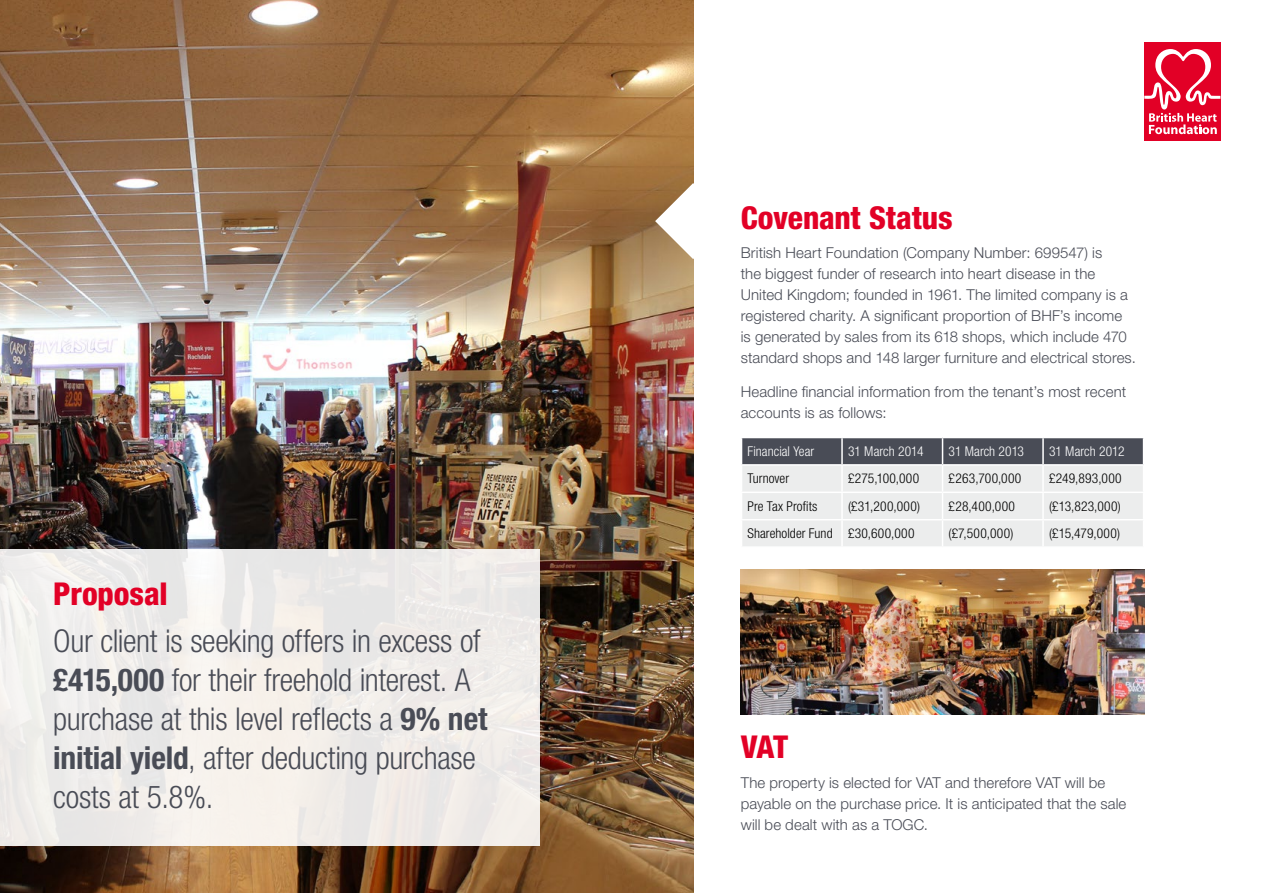
<style>
.page{position:relative;width:1263px;height:893px;background:#fff}
.page>*{position:absolute;margin:0;border:0;box-sizing:border-box;transform-origin:0 0}
.t1{font:300 condensed 31.5px/39px "Helvetica Neue LT Std";letter-spacing:-.01em;color:#494c56}
.t2{font:800 condensed 31.5px "Helvetica Neue LT Std";letter-spacing:-.005em;color:#e20026}
.t3{font:300 15px/21px "Helvetica Neue LT Std";letter-spacing:.005em;color:#494c56}
.t4{font:300 condensed 13.5px "Helvetica Neue LT Std";letter-spacing:.01em;color:#000}
.t5{font:300 condensed 13.5px "Helvetica Neue LT Std";letter-spacing:.005em;color:#fff}
.s1{font-weight:700}
</style>
<div class="page">
<div style="left:1144px;top:43px;width:76px;height:98px;background:#e20026"></div>
<svg style="left:1144px;top:49px;width:76px;height:85px"></svg>
<img style="left:0;top:0;width:693px;height:893px">
<div style="left:0;top:549px;width:540px;height:296px;background:#f0ede9"></div>
<svg style="left:741px;top:437px;width:403px;height:109px;background:#c6c7ca"></svg>
<hr style="left:741px;top:464px;width:101px;height:2px;background:#fff">
<hr style="left:842px;top:464px;width:100px;height:2px;background:#fff">
<hr style="left:942px;top:464px;width:101px;height:2px;background:#fff">
<hr style="left:1043px;top:464px;width:101px;height:2px;background:#fff">
<svg style="left:655px;top:183px;width:39px;height:76px"></svg>
<img style="left:741px;top:570px;width:403px;height:144px">
<h1 class="t2" style="left:53px;top:574px;width:116px">Proposal</h1>
<h1 class="t1" style="left:53px;top:622px;width:436px">Our client is seeking offers in excess of <span class="s1">£415,000</span> for their freehold interest. A purchase at this level reflects a <span class="s1">9% net initial yield</span>, after deducting purchase costs at 5.8%.</h1>
<h1 class="t2" style="left:741px;top:198px;width:213px">Covenant Status</h1>
<p class="t3" style="left:741px;top:242px;width:397px">British Heart Foundation (Company Number: 699547) is<br>the biggest funder of research into heart disease in the United Kingdom; founded in 1961. The limited company is a registered charity. A significant proportion of BHF’s income is generated by sales from its 618 shops, which include 470 standard shops and 148 larger furniture and electrical stores.</p>
<p class="t3" style="left:741px;top:381px;width:387px">Headline financial information from the tenant’s most recent accounts is as follows:</p>
<p class="t5" style="left:747px;top:443px;width:68px">Financial Year</p>
<p class="t5" style="left:848px;top:443px;width:77px">31 March 2014</p>
<p class="t5" style="left:948px;top:443px;width:77px">31 March 2013</p>
<p class="t5" style="left:1049px;top:443px;width:77px">31 March 2012</p>
<p class="t4" style="left:747px;top:471px;width:43px">Turnover</p>
<p class="t4" style="left:848px;top:471px;width:73px">£275,100,000</p>
<p class="t4" style="left:948px;top:471px;width:74px">£263,700,000</p>
<p class="t4" style="left:1049px;top:471px;width:74px">£249,893,000</p>
<p class="t4" style="left:747px;top:498px;width:72px">Pre Tax Profits</p>
<p class="t4" style="left:848px;top:498px;width:74px">(£31,200,000)</p>
<p class="t4" style="left:948px;top:498px;width:68px">£28,400,000</p>
<p class="t4" style="left:1049px;top:498px;width:73px">(£13,823,000)</p>
<p class="t4" style="left:747px;top:526px;width:169px">Shareholder Fund £30,600,000</p>
<p class="t4" style="left:948px;top:526px;width:66px">(£7,500,000)</p>
<p class="t4" style="left:1049px;top:526px;width:72px">(£15,479,000)</p>
<h1 class="t2" style="left:741px;top:727px;width:49px">VAT</h1>
<p class="t3" style="left:741px;top:771px;width:387px">The property is elected for VAT and therefore VAT will be payable on the purchase price. It is anticipated that the sale will be dealt with as a TOGC.</p>
</div>
